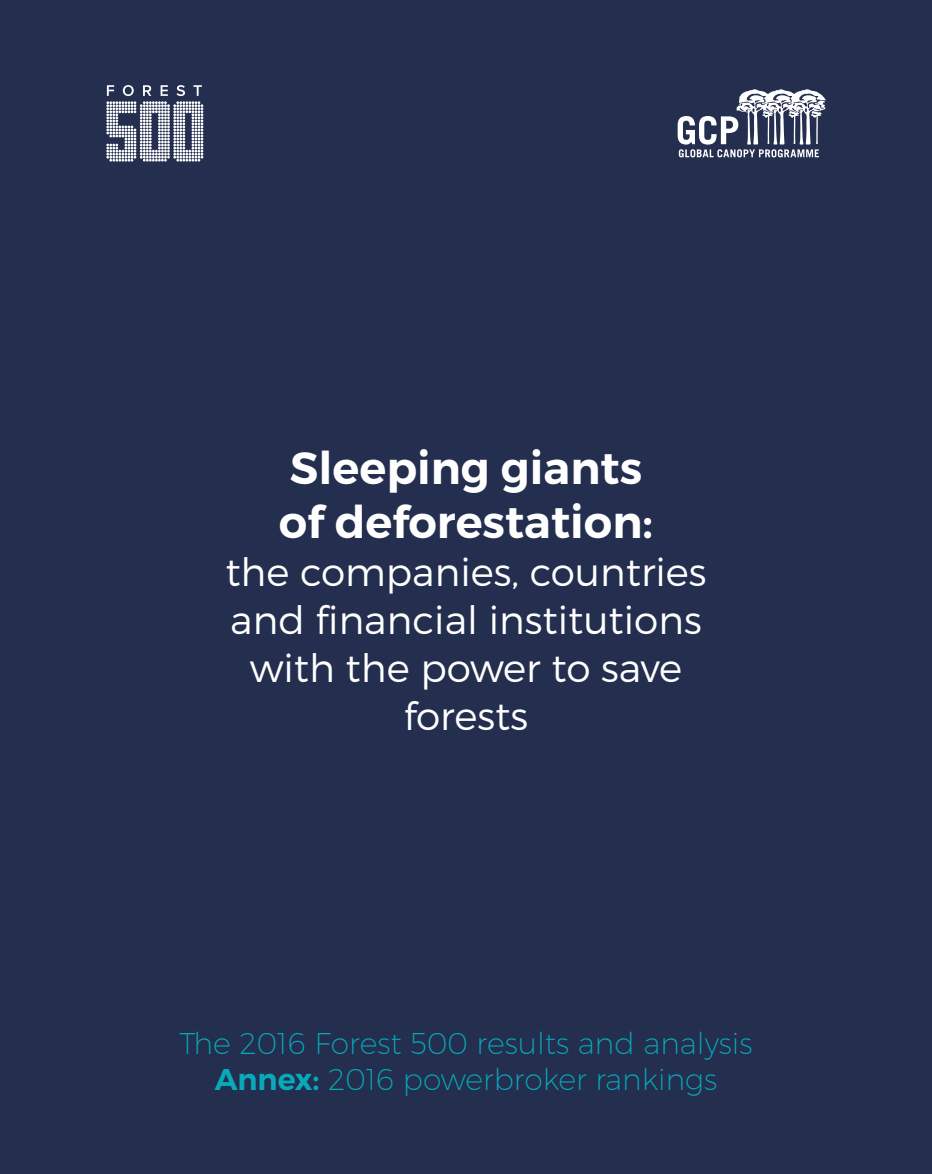
<style>
.page{position:relative;width:932px;height:1174px;background:#fff}
.page>*{position:absolute;margin:0;border:0;box-sizing:border-box;transform-origin:0 0}
.t1{font:600 45px/54px "Montserrat";color:#fff}
.t2{font:300 39px/48px "Montserrat";color:#fff;text-align:center}
.t3{font:200 30px/36px "Montserrat";color:#07aab9;text-align:center}
.s1{font-weight:600}
</style>
<div class="page">
<div style="left:0;top:0;width:931px;height:1174px;background:#242e4f"></div>
<svg style="left:106px;top:85px;width:97px;height:77px"></svg>
<svg style="left:677px;top:89px;width:148px;height:68px"></svg>
<p class="t1" style="left:279px;top:441px;width:375px">Sleeping giants of deforestation:</p>
<p class="t2" style="left:225px;top:547px;width:482px">the companies, countries and financial institutions with the power to save forests</p>
<p class="t3" style="left:179px;top:1024px;width:574px">The 2016 Forest 500 results and analysis<br><span class="s1">Annex:</span> 2016 powerbroker rankings</p>
</div>
